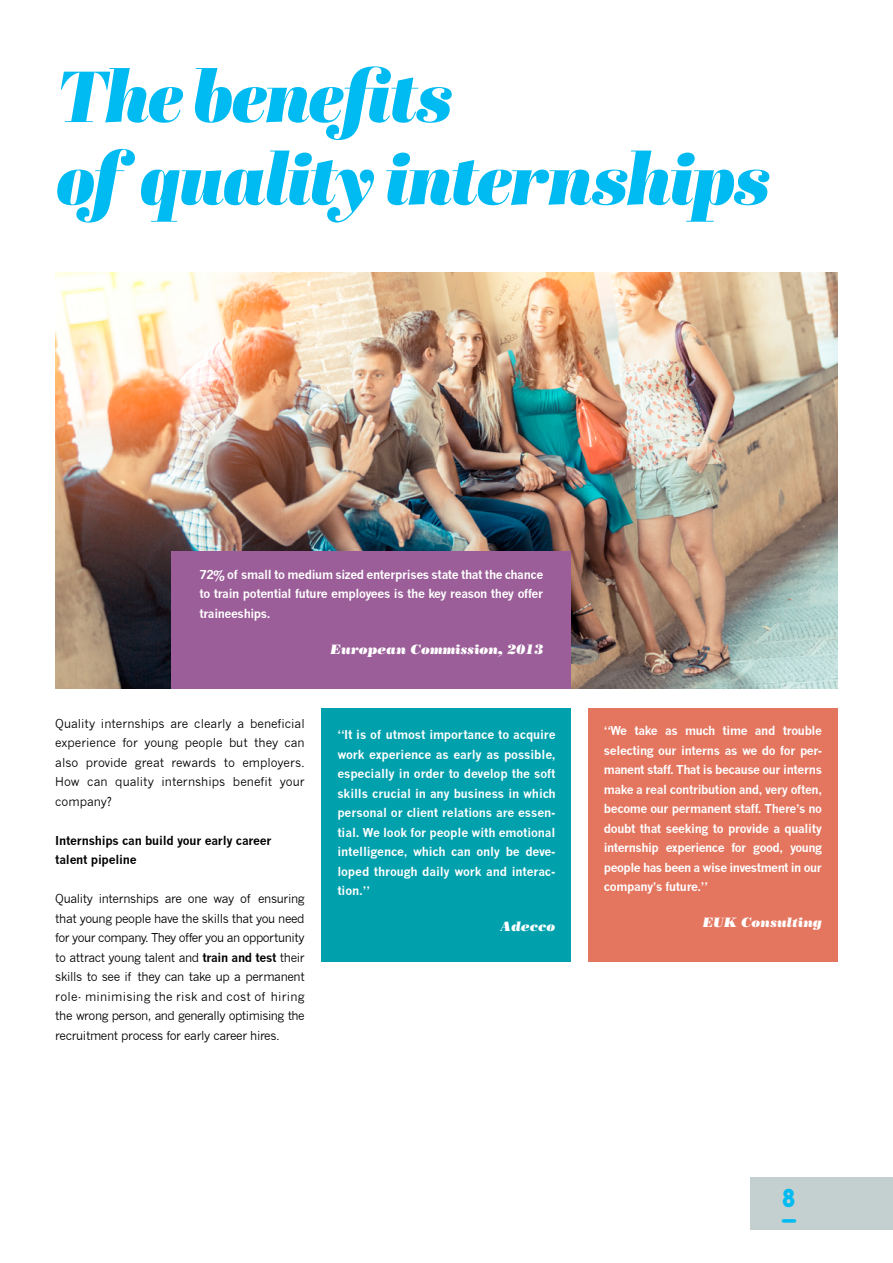
<style>
.page{position:relative;width:893px;height:1263px;background:#fff}
.page>*{position:absolute;margin:0;border:0;box-sizing:border-box;transform-origin:0 0}
.t1{font:italic 900 72px/82.5px "Abril Display";letter-spacing:-.015em;color:#00bbf1}
.t2{font:700 23.85px "B Preplay";color:#00bbf1}
.t3{font:italic 13.5px "Bodoni Std Poster";color:#fff}
.t4{font:700 12px/19.5px "News Gothic";letter-spacing:-.03em;color:#fff;text-align:justify}
.t5{font:12px/19.5px "News Gothic";letter-spacing:-.03em;color:#000;text-align:justify}
.t6{font:700 12px/19.5px "News Gothic";letter-spacing:-.02em;color:#000}
.s1{font-weight:700}
</style>
<div class="page">
<div style="left:750px;top:1177px;width:143px;height:53px;background:#c4d0cf"></div>
<img style="left:56px;top:272px;width:782px;height:417px">
<div style="left:171px;top:551px;width:400px;height:138px;background:#9b5e98"></div>
<div style="left:588px;top:708px;width:250px;height:254px;background:#e4755f"></div>
<div style="left:322px;top:708px;width:249px;height:254px;background:#00a0ac"></div>
<h1 class="t1" style="left:57px;top:56px;width:714px">The benefits<br>of quality internships</h1>
<p class="t4" style="left:199px;top:564px;width:345px">72% of small to medium sized enterprises state that the chance to train potential future employees is the key reason they offer traineeships.</p>
<p class="t3" style="left:331px;top:641px;width:214px">European Commission, 2013</p>
<p class="t5" style="left:55px;top:714px;width:251px">Quality internships are clearly a beneficial experience for young people but they can also provide great rewards to employers.<br>How can quality internships benefit your company?</p>
<p class="t6" style="left:55px;top:830px;width:218px">Internships can build your early career talent pipeline</p>
<p class="t5" style="left:55px;top:889px;width:251px">Quality internships are one way of ensuring that young people have the skills that you need for your company. They offer you an opportunity to attract young talent and <span class="s1">train and test</span> their skills to see if they can take up a permanent role- minimising the risk and cost of hiring the wrong person, and generally optimising the recruitment process for early career hires.</p>
<p class="t4" style="left:337px;top:725px;width:220px">“It is of utmost importance to acquire work experience as early as possible, especially in order to develop the soft skills crucial in any business in which personal or client relations are essen&shy;tial. We look for people with emotional intelligence, which can only be deve&shy;loped through daily work and interac&shy;tion.”</p>
<p class="t3" style="left:501px;top:918px;width:56px">Adecco</p>
<p class="t4" style="left:604px;top:721px;width:220px">“We take as much time and trouble selecting our interns as we do for per&shy;manent staff. That is because our interns make a real contribution and, very often, become our permanent staff. There’s no doubt that seeking to provide a quality internship experience for good, young people has been a wise investment in our company’s future.”</p>
<p class="t3" style="left:703px;top:914px;width:121px">EUK Consulting</p>
<h2 class="t2" style="left:782px;top:1183px;width:15px">8</h2>
<h2 class="t2" style="left:782px;top:1195px;width:16px">_</h2>
</div>
